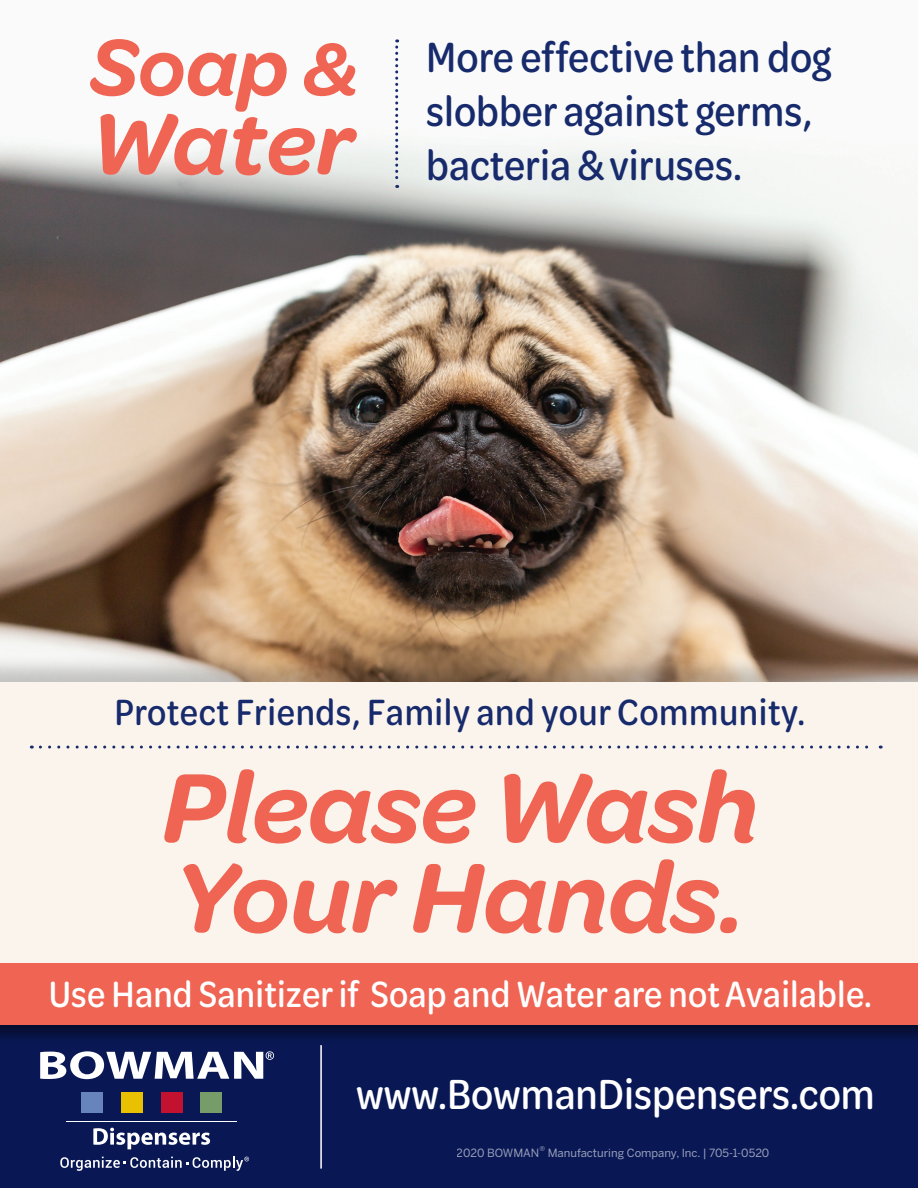
<style>
.page{position:relative;width:918px;height:1188px;background:#fff}
.page>*{position:absolute;margin:0;border:0;box-sizing:border-box;transform-origin:0 0}
.t1{font:italic 600 105px "Omnes";color:#f06453}
.t2{font:italic 600 92.4px "Omnes";letter-spacing:.01em;color:#f06453}
.t3{font:italic 600 85.05px "Omnes";color:#f06453}
.t4{font:500 45px/54px "Omnes Cond";color:#172a6c}
.t5{font:500 45px "Omnes Cond";color:#fff}
.t6{font:500 39px "Omnes Cond";letter-spacing:.005em;color:#fff}
.t7{font:500 39px "Omnes Cond";letter-spacing:.015em;color:#172a6c}
.t8{font:11.25px "Benton Sans";color:#fff}
.s1{font-size:79.05px}
</style>
<div class="page">
<img style="left:0;top:39px;width:918px;height:615px">
<div style="left:0;top:654px;width:918px;height:335px;background:#231f20;opacity:.25"></div>
<div style="left:0;top:683px;width:918px;height:304px;background:#faf4ec"></div>
<div style="left:0;top:963px;width:918px;height:77px;background:#f06453"></div>
<div style="left:0;top:1023px;width:918px;height:165px;background:#231f20;opacity:.5"></div>
<hr style="left:320px;top:1045px;width:2px;height:124px;background:#fff">
<svg style="left:93px;top:1128px;width:117px;height:21px"></svg>
<hr style="left:67px;top:1121px;width:170px;height:1px;background:#fff">
<div style="left:82px;top:1092px;width:21px;height:20px;background:#6784bd"></div>
<div style="left:121px;top:1092px;width:21px;height:20px;background:#e9c002"></div>
<div style="left:161px;top:1092px;width:21px;height:20px;background:#c3122f"></div>
<div style="left:201px;top:1092px;width:21px;height:20px;background:#769d69"></div>
<svg style="left:40px;top:1051px;width:234px;height:28px"></svg>
<svg style="left:60px;top:1157px;width:189px;height:14px;background:#46517f"></svg>
<svg style="left:395px;top:39px;width:3px;height:149px"></svg>
<svg style="left:40px;top:746px;width:841px;height:3px"></svg>
<p class="t3" style="left:90px;top:11px;width:269px">Soap <span class="s1">&amp;</span></p>
<p class="t2" style="left:90px;top:83px;width:266px">Water</p>
<p class="t4" style="left:426px;top:28px;width:407px">More effective than dog slobber against germs, bacteria &amp; viruses.</p>
<p class="t7" style="left:114px;top:686px;width:692px">Protect Friends, Family and your Community.</p>
<p class="t1" style="left:163px;top:738px;width:598px">Please Wash</p>
<p class="t1" style="left:176px;top:828px;width:571px">Your Hands.</p>
<p class="t6" style="left:49px;top:968px;width:825px">Use Hand Sanitizer if Soap and Water are not Available.</p>
<p class="t5" style="left:356px;top:1064px;width:520px">www.BowmanDispensers.com</p>
<p class="t8" style="left:457px;top:1146px;width:314px">2020 BOWMAN<sup>®</sup> Manufacturing Company, Inc. | 705-1-0520</p>
</div>
